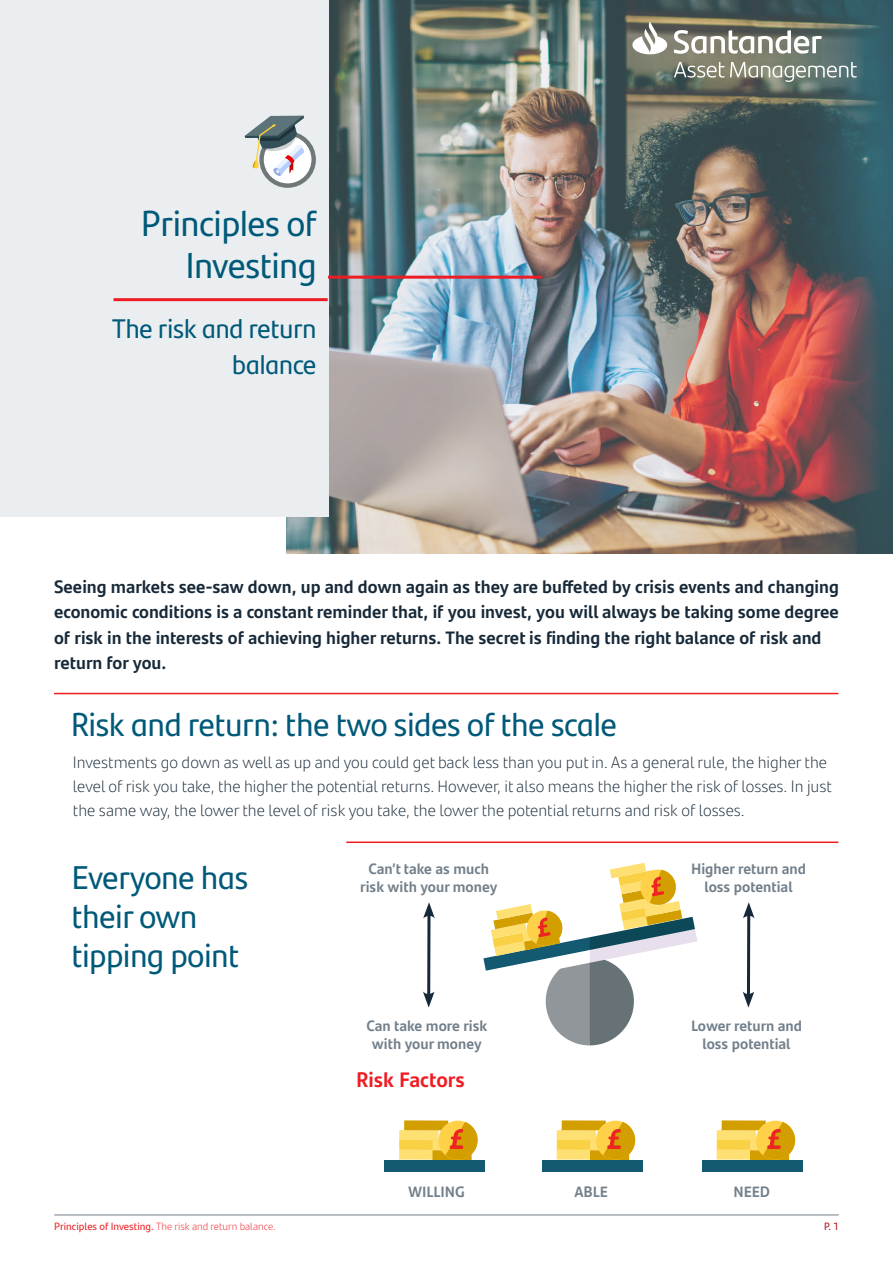
<style>
.page{position:relative;width:893px;height:1263px;background:#fff}
.page>*{position:absolute;margin:0;border:0;box-sizing:border-box;transform-origin:0 0}
.t1{font:36px/42px "Santander Headline";color:#005979;text-align:right}
.t2{font:33px/39px "Santander Headline";color:#005979}
.t3{font:27px/36px "Santander Headline";color:#005979;text-align:right}
.t4{font:700 21px "Santander Text";color:#ee1d23}
.t5{font:700 18px/25.5px "Santander Text";color:#172938}
.t6{font:300 16.5px/24px "Santander Text";color:#172938}
.t7{font:700 15px/18px "Santander Text";color:#727f8a;text-align:center}
.t8{font:300 10.5px "Santander Text";color:#ee1d23}
.t9{font:10.5px "Santander Headline";color:#b00d15}
.s1{font-weight:400}
</style>
<div class="page">
<hr style="left:54px;top:1215px;width:785px;height:1px;background:#727f8a">
<img style="left:286px;top:0;width:607px;height:553px">
<hr style="left:54px;top:693px;width:784px;height:1px;background:#ee1d23">
<hr style="left:346px;top:841px;width:492px;height:2px;background:#ee1d23">
<hr style="left:747px;top:913px;width:3px;height:84px;background:#172938">
<svg style="left:743px;top:902px;width:12px;height:16px"></svg>
<svg style="left:743px;top:992px;width:11px;height:15px"></svg>
<hr style="left:427px;top:913px;width:3px;height:84px;background:#172938">
<svg style="left:423px;top:902px;width:12px;height:16px"></svg>
<svg style="left:423px;top:991px;width:12px;height:16px"></svg>
<div style="left:399px;top:1150px;width:39px;height:10px;background:#fedf72"></div>
<div style="left:399px;top:1140px;width:39px;height:10px;background:#fad044"></div>
<div style="left:432px;top:1150px;width:40px;height:10px;background:#d39e00"></div>
<div style="left:432px;top:1140px;width:40px;height:10px;background:#fedf72"></div>
<div style="left:399px;top:1130px;width:39px;height:10px;background:#fedf72"></div>
<div style="left:404px;top:1120px;width:44px;height:10px;background:#d39e00"></div>
<div style="left:438px;top:1120px;width:40px;height:40px;background:#ffd148;border-radius:50%"></div>
<svg style="left:446px;top:1122px;width:32px;height:38px"></svg>
<div style="left:384px;top:1160px;width:101px;height:12px;background:#135972"></div>
<div style="left:557px;top:1150px;width:39px;height:10px;background:#fedf72"></div>
<div style="left:557px;top:1140px;width:39px;height:10px;background:#fad044"></div>
<div style="left:590px;top:1150px;width:39px;height:10px;background:#d39e00"></div>
<div style="left:590px;top:1140px;width:39px;height:10px;background:#fedf72"></div>
<div style="left:557px;top:1130px;width:39px;height:10px;background:#fedf72"></div>
<div style="left:562px;top:1120px;width:44px;height:10px;background:#d39e00"></div>
<div style="left:596px;top:1120px;width:39px;height:40px;background:#ffd148;border-radius:50%"></div>
<svg style="left:603px;top:1122px;width:32px;height:38px"></svg>
<div style="left:542px;top:1160px;width:101px;height:12px;background:#135972"></div>
<div style="left:717px;top:1150px;width:39px;height:10px;background:#fedf72"></div>
<div style="left:717px;top:1140px;width:39px;height:10px;background:#fad044"></div>
<div style="left:750px;top:1150px;width:39px;height:10px;background:#d39e00"></div>
<div style="left:750px;top:1140px;width:39px;height:10px;background:#fedf72"></div>
<div style="left:717px;top:1130px;width:39px;height:10px;background:#fedf72"></div>
<div style="left:722px;top:1120px;width:44px;height:10px;background:#d39e00"></div>
<div style="left:756px;top:1120px;width:39px;height:40px;background:#ffd148;border-radius:50%"></div>
<svg style="left:763px;top:1122px;width:32px;height:38px"></svg>
<div style="left:702px;top:1160px;width:101px;height:12px;background:#135972"></div>
<svg style="left:483px;top:863px;width:214px;height:182px"></svg>
<div style="left:0;top:0;width:328px;height:516px;background:#ebeef0"></div>
<hr style="left:114px;top:298px;width:214px;height:3px;background:#ee1c25">
<hr style="left:328px;top:276px;width:214px;height:3px;background:#ee1c25">
<svg style="left:632px;top:21px;width:225px;height:61px;background:#8a8f84"></svg>
<svg style="left:245px;top:116px;width:71px;height:72px"></svg>
<svg style="left:285px;top:155px;width:9px;height:9px"></svg>
<p class="t1" style="left:141px;top:201px;width:177px">Principles of<br>Investing</p>
<p class="t3" style="left:112px;top:310px;width:206px">The risk and return balance</p>
<p class="t5" style="left:54px;top:573px;width:786px">Seeing markets see-saw down, up and down again as they are buffeted by crisis events and changing economic conditions is a constant reminder that, if you invest, you will always be taking some degree of risk in the interests of achieving higher returns. The secret is finding the right balance of risk and return for you.</p>
<p class="t2" style="left:71px;top:703px;width:547px">Risk and return: the two sides of the scale</p>
<p class="t6" style="left:73px;top:750px;width:761px">Investments go down as well as up and you could get back less than you put in. As a general rule, the higher the level of risk you take, the higher the potential returns. However, it also means the higher the risk of losses. In just the same way, the lower the level of risk you take, the lower the potential returns and risk of losses.</p>
<p class="t2" style="left:72px;top:856px;width:178px">Everyone has their own tipping point</p>
<p class="t7" style="left:691px;top:859px;width:116px">Higher return and loss potential</p>
<p class="t7" style="left:360px;top:859px;width:139px">Can’t take as much risk with your money</p>
<p class="t7" style="left:366px;top:1015px;width:122px">Can take more risk with your money</p>
<p class="t4" style="left:356px;top:1063px;width:110px">Risk Factors</p>
<p class="t7" style="left:691px;top:1015px;width:112px">Lower return and loss potential</p>
<p class="t7" style="left:408px;top:1182px;width:58px">WILLING</p>
<p class="t7" style="left:574px;top:1182px;width:35px">ABLE</p>
<p class="t7" style="left:733px;top:1182px;width:38px">NEED</p>
<p class="t8" style="left:54px;top:1219px;width:223px"><span class="s1">Principles of Investing.</span> The risk and return balance.</p>
<p class="t9" style="left:824px;top:1218px;width:16px">P. 1</p>
</div>
